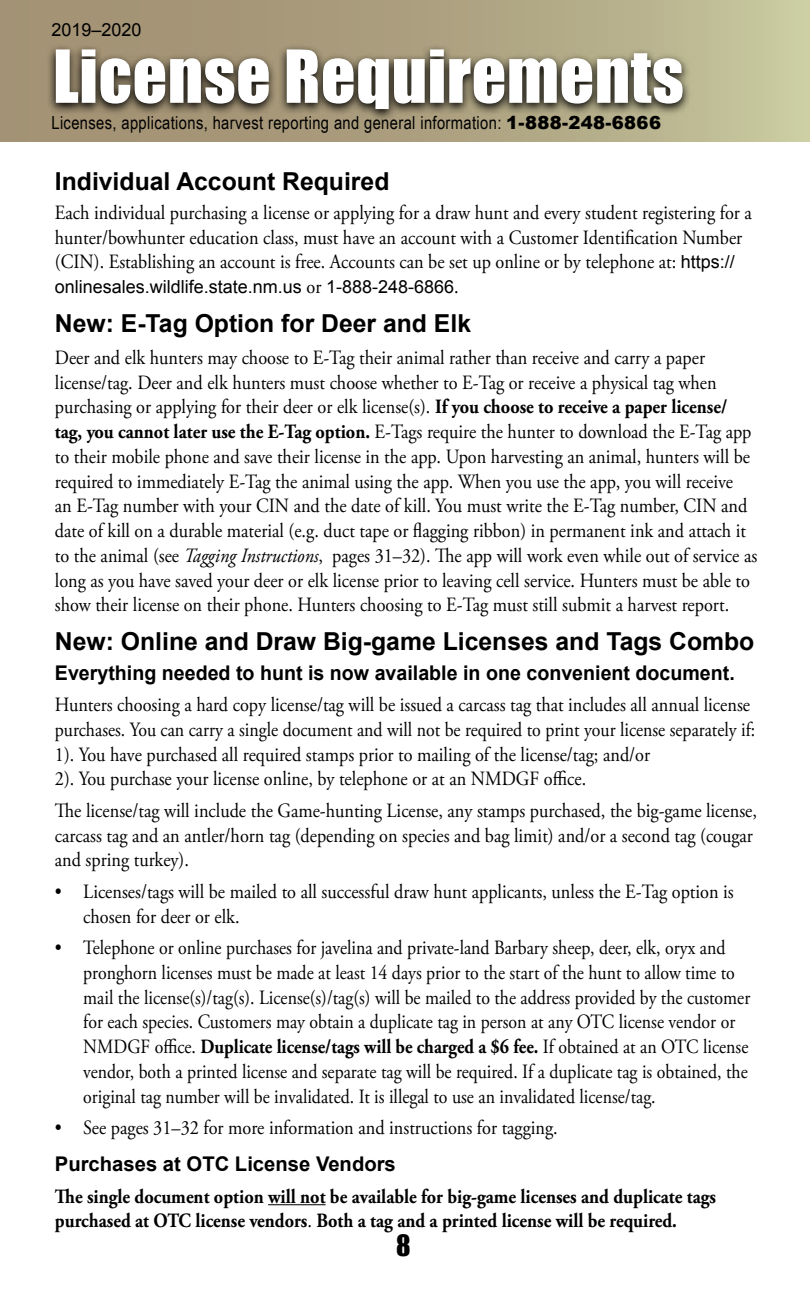
<style>
.page{position:relative;width:810px;height:1296px;background:#fff}
.page>*{position:absolute;margin:0;border:0;box-sizing:border-box;transform-origin:0 0}
.t1{font:67.5px "Impact";letter-spacing:.01em;color:#fff}
.t2{font:27px "Impact";color:#000}
.t3{font:700 24.75px "Arial";color:#000}
.t4{font:20.25px/24.8px "Adobe Garamond Pro";color:#000;scale:.9 1}
.t5{font:700 20.25px/24.8px "Adobe Garamond Pro";color:#000;scale:.9 1}
.t6{font:700 20.25px "Arial";color:#000}
.t7{font:18px "Arial Narrow";letter-spacing:.02em;color:#000}
.t8{font:18px "Arial";color:#000}
.s1{font-family:"Arial";font-weight:900}
.s2{font-family:"Arial";font-size:18px}
.s3{font-family:"Adobe Garamond Pro";font-size:20.25px}
.s4{font-weight:700}
.s5{font-style:italic}
.s6{font-weight:400}
</style>
<div class="page">
<div style="left:0;top:0;width:810px;height:142px;background:linear-gradient(to right,#9c886d,#c2c199)"></div>
<svg style="left:47px;top:44px;width:644px;height:78px;background:#655e4b"></svg>
<hr style="left:268px;top:1204px;width:58px;height:1px;background:#000">
<p class="t8" style="left:51px;top:18px;width:92px">2019–2020</p>
<h1 class="t1" style="left:53px;top:24px;width:632px">License Requirements</h1>
<p class="t7" style="left:51px;top:110px;width:611px">Licenses, applications, harvest reporting and general information: <span class="s1">1-888-248-6866</span></p>
<p class="t3" style="left:55px;top:165px;width:336px">Individual Account Required</p>
<p class="t4" style="left:55px;top:201px;width:776px">Each individual purchasing a license or applying for a draw hunt and every student registering for a hunter/bowhunter education class, must have an account with a Customer Identification Number (CIN). Establishing an account is free. Accounts can be set up online or by telephone at: <span class="s2">https://</span></p>
<p class="t8" style="left:55px;top:275px;width:405px">onlinesales.wildlife.state. nm. us <span class="s3">or</span> 1-888-248-6866<span class="s3">.</span></p>
<p class="t3" style="left:55px;top:307px;width:418px">New: E-Tag Option for Deer and Elk</p>
<p class="t4" style="left:55px;top:346px;width:782px">Deer and elk hunters may choose to E-Tag their animal rather than receive and carry a paper license/tag. Deer and elk hunters must choose whether to E-Tag or receive a physical tag when purchasing or applying for their deer or elk license(s). <span class="s4">If you choose to receive a paper license/ tag, you cannot later use the E-Tag option.</span> E-Tags require the hunter to download the E-Tag app to their mobile phone and save their license in the app. Upon harvesting an animal, hunters will be required to immediately E-Tag the animal using the app. When you use the app, you will receive<br>an E-Tag number with your CIN and the date of kill. You must write the E-Tag number, CIN and date of kill on a durable material (e.g. duct tape or flagging ribbon) in permanent ink and attach it to the animal (see <span class="s5">Tagging Instructions</span>, pages 31–32). The app will work even while out of service as long as you have saved your deer or elk license prior to leaving cell service. Hunters must be able to show their license on their phone. Hunters choosing to E-Tag must still submit a harvest report.</p>
<p class="t3" style="left:55px;top:625px;width:701px">New: Online and Draw Big-game Licenses and Tags Combo</p>
<p class="t6" style="left:55px;top:659px;width:682px">Everything needed to hunt is now available in one convenient document.</p>
<p class="t4" style="left:55px;top:693px;width:780px">Hunters choosing a hard copy license/tag will be issued a carcass tag that includes all annual license purchases. You can carry a single document and will not be required to print your license separately if:<br>1). You have purchased all required stamps prior to mailing of the license/tag; and/or<br>2). You purchase your license online, by telephone or at an NMDGF office.</p>
<p class="t4" style="left:55px;top:799px;width:782px">The license/tag will include the Game-hunting License, any stamps purchased, the big-game license, carcass tag and an antler/horn tag (depending on species and bag limit) and/or a second tag (cougar and spring turkey).</p>
<p class="t4" style="left:83px;top:880px;width:724px;text-indent:-28px">• Licenses/tags will be mailed to all successful draw hunt applicants, unless the E-Tag option is chosen for deer or elk.</p>
<p class="t4" style="left:83px;top:936px;width:743px;text-indent:-28px">• Telephone or online purchases for javelina and private-land Barbary sheep, deer, elk, oryx and pronghorn licenses must be made at least 14 days prior to the start of the hunt to allow time to mail the license(s)/tag(s). License(s)/tag(s) will be mailed to the address provided by the customer for each species. Customers may obtain a duplicate tag in person at any OTC license vendor or NMDGF office. <span class="s4">Duplicate license/tags will be charged a $6 fee.</span> If obtained at an OTC license vendor, both a printed license and separate tag will be required. If a duplicate tag is obtained, the original tag number will be invalidated. It is illegal to use an invalidated license/tag.</p>
<p class="t4" style="left:55px;top:1116px;width:560px">• See pages 31–32 for more information and instructions for tagging.</p>
<p class="t6" style="left:55px;top:1151px;width:343px">Purchases at OTC License Vendors</p>
<p class="t5" style="left:55px;top:1184px;width:736px">The single document option will not be available for big-game licenses and duplicate tags purchased at OTC license vendors<span class="s6">.</span> Both a tag and a printed license will be required.</p>
<h2 class="t2" style="left:396px;top:1224px;width:16px">8</h2>
</div>
